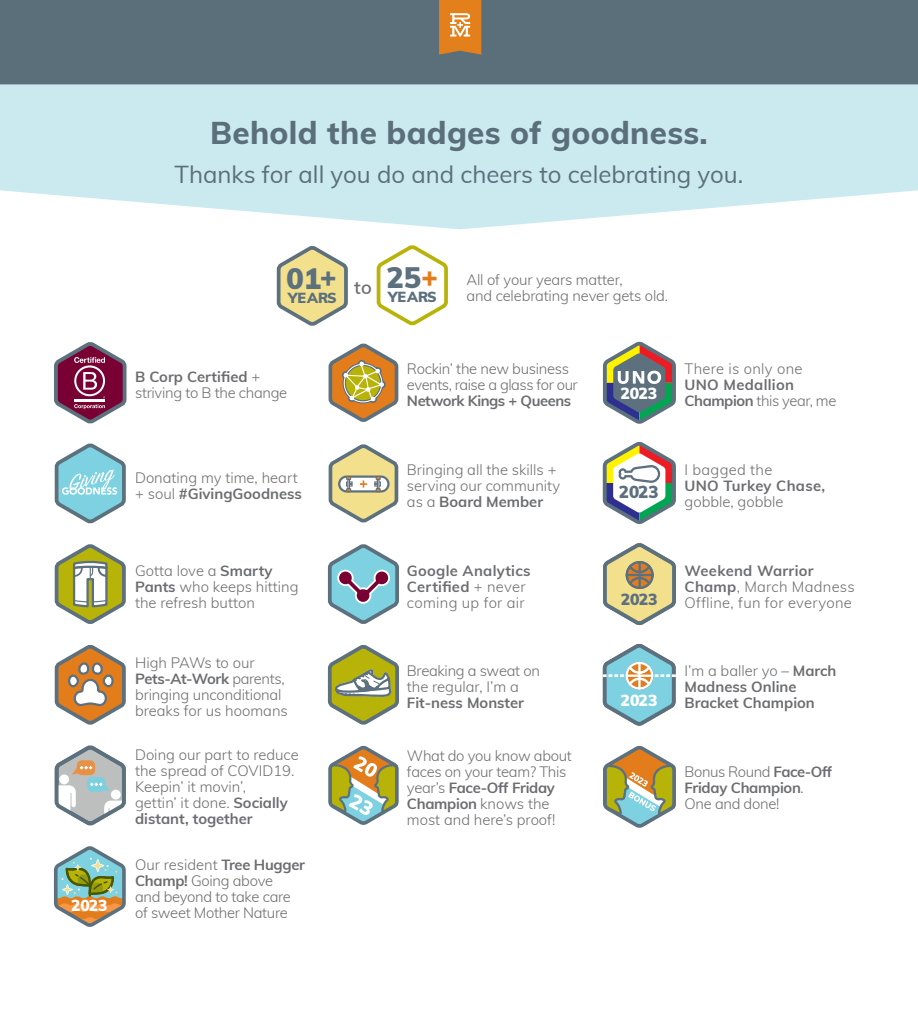
<style>
.page{position:relative;width:918px;height:1026px;background:#fff}
.page>*{position:absolute;margin:0;border:0;box-sizing:border-box;transform-origin:0 0}
.t1{font:800 31.5px "Muli";letter-spacing:.01em;color:#5b6f7b}
.t2{font:900 28.95px "Muli";color:#5c707d}
.t3{font:900 28.8px "Muli";color:#5c707d}
.t4{font:24px "Muli";color:#5b6f7b}
.t5{font:900 16.95px "Muli";color:#5c707d}
.t6{font:900 15.75px "Muli";color:#fff}
.t7{font:900 15.75px "Muli";color:#5c707d}
.t8{font:900 15.6px "Muli";color:#fff}
.t9{font:300 14.85px/16px "Muli";letter-spacing:-.01em;color:#6c6d70}
.t10{font:700 14.85px/16px "Muli";letter-spacing:.01em;color:#6c6d70}
.t11{font:300 14.85px/16px "Muli";letter-spacing:-.03em;color:#6c6d70}
.t12{font:300 14.85px/16px "Muli";letter-spacing:.02em;color:#6c6d70}
.t13{font:900 14.25px "Muli";color:#5c707d}
.s1{font-size:28.35px}
.s2{font-size:28.35px;color:#e37d1c}
.s3{font-weight:700}
.s4{font-weight:300}
</style>
<div class="page">
<svg style="left:603px;top:442px;width:73px;height:82px"></svg>
<svg style="left:603px;top:341px;width:73px;height:83px"></svg>
<svg style="left:54px;top:846px;width:72px;height:81px"></svg>
<div style="left:0;top:0;width:918px;height:85px;background:#5b6f7b"></div>
<svg style="left:0;top:84px;width:918px;height:145px;fill:#cbeaef"></svg>
<svg style="left:276px;top:246px;width:72px;height:80px"></svg>
<svg style="left:376px;top:245px;width:72px;height:81px"></svg>
<svg style="left:54px;top:544px;width:72px;height:80px"></svg>
<svg style="left:327px;top:544px;width:72px;height:80px"></svg>
<svg style="left:328px;top:343px;width:71px;height:79px"></svg>
<svg style="left:54px;top:342px;width:73px;height:82px"></svg>
<svg style="left:54px;top:443px;width:72px;height:81px"></svg>
<svg style="left:328px;top:444px;width:71px;height:79px"></svg>
<svg style="left:54px;top:645px;width:72px;height:80px"></svg>
<svg style="left:327px;top:645px;width:72px;height:80px"></svg>
<svg style="left:439px;top:0;width:42px;height:55px"></svg>
<svg style="left:54px;top:745px;width:72px;height:81px"></svg>
<svg style="left:603px;top:543px;width:73px;height:82px"></svg>
<hr style="left:626px;top:574px;width:28px;height:2px;background:#5c707d">
<hr style="left:639px;top:561px;width:2px;height:28px;background:#5c707d">
<svg style="left:603px;top:644px;width:73px;height:82px"></svg>
<hr style="left:625px;top:675px;width:28px;height:2px;background:#fff">
<hr style="left:638px;top:662px;width:3px;height:28px;background:#fff">
<svg style="left:328px;top:746px;width:71px;height:79px"></svg>
<svg style="left:603px;top:746px;width:73px;height:82px"></svg>
<p class="t1" style="left:210px;top:109px;width:499px">Behold the badges of goodness.</p>
<p class="t4" style="left:175px;top:157px;width:570px">Thanks for all you do and cheers to celebrating you.</p>
<p class="t8" style="left:71px;top:894px;width:38px">2023</p>
<p class="t3" style="left:286px;top:257px;width:87px">01<span class="s1">+</span> <sub>to</sub></p>
<p class="t13" style="left:288px;top:287px;width:50px">YEARS</p>
<h2 class="t2" style="left:386px;top:256px;width:53px">25<span class="s2">+</span></h2>
<p class="t13" style="left:388px;top:287px;width:50px">YEARS</p>
<p class="t9" style="left:466px;top:271px;width:203px">All of your years matter,<br>and celebrating never gets old.</p>
<p class="t9" style="left:135px;top:368px;width:154px"><span class="s3">B Corp Certified</span> + striving to B the change</p>
<p class="t11" style="left:407px;top:360px;width:172px">Rockin’ the new business events, raise a glass for our<br><span class="s3">Network Kings + Queens</span></p>
<p class="t9" style="left:135px;top:469px;width:168px">Donating my time, heart + soul <span class="s3">#GivingGoodness</span></p>
<p class="t9" style="left:135px;top:561px;width:165px">Gotta love a <span class="s3">Smarty<br>Pants</span> who keeps hitting the refresh button</p>
<p class="t9" style="left:135px;top:654px;width:154px">High PAWs to our<br><span class="s3">Pets-At-Work</span> parents, bringing unconditional breaks for us hoomans</p>
<p class="t9" style="left:135px;top:746px;width:165px">Doing our part to reduce the spread of COVID19.<br>Keepin’ it movin’,<br>gettin’ it done. <span class="s3">Socially distant, together</span></p>
<p class="t9" style="left:135px;top:856px;width:171px">Our resident <span class="s3">Tree Hugger<br>Champ!</span> Going above<br>and beyond to take care of sweet Mother Nature</p>
<p class="t9" style="left:407px;top:461px;width:155px">Bringing all the skills + serving our community as a <span class="s3">Board Member</span></p>
<p class="t10" style="left:407px;top:561px;width:125px">Google Analytics<br>Certified <span class="s4">+ never coming up for air</span></p>
<p class="t9" style="left:407px;top:662px;width:134px">Breaking a sweat on the regular, I’m a<br><span class="s3">Fit-ness Monster</span></p>
<p class="t9" style="left:407px;top:747px;width:166px">What do you know about faces on your team? This year’s <span class="s3">Face-Off Friday<br>Champion</span> knows the most and here’s proof!</p>
<p class="t6" style="left:620px;top:381px;width:38px">2023</p>
<p class="t5" style="left:619px;top:479px;width:41px">2023</p>
<p class="t7" style="left:621px;top:587px;width:38px">2023</p>
<p class="t6" style="left:621px;top:688px;width:38px">2023</p>
<p class="t12" style="left:685px;top:360px;width:153px">There is only one<br><span class="s3">UNO Medallion<br>Champion</span> this year, me</p>
<p class="t10" style="left:685px;top:461px;width:142px"><span class="s4">I bagged the<br></span>UNO Turkey Chase,</p>
<p class="t9" style="left:685px;top:493px;width:100px">gobble, gobble</p>
<p class="t12" style="left:685px;top:561px;width:172px"><span class="s3">Weekend Warrior<br>Champ</span>, March Madness<br>Offline, fun for everyone</p>
<p class="t10" style="left:685px;top:662px;width:153px"><span class="s4">I’m a baller yo –</span> March<br>Madness Online<br>Bracket Champion</p>
<p class="t11" style="left:685px;top:763px;width:149px">Bonus Round <span class="s3">Face-Off<br>Friday Champion</span>.<br>One and done!</p>
</div>
